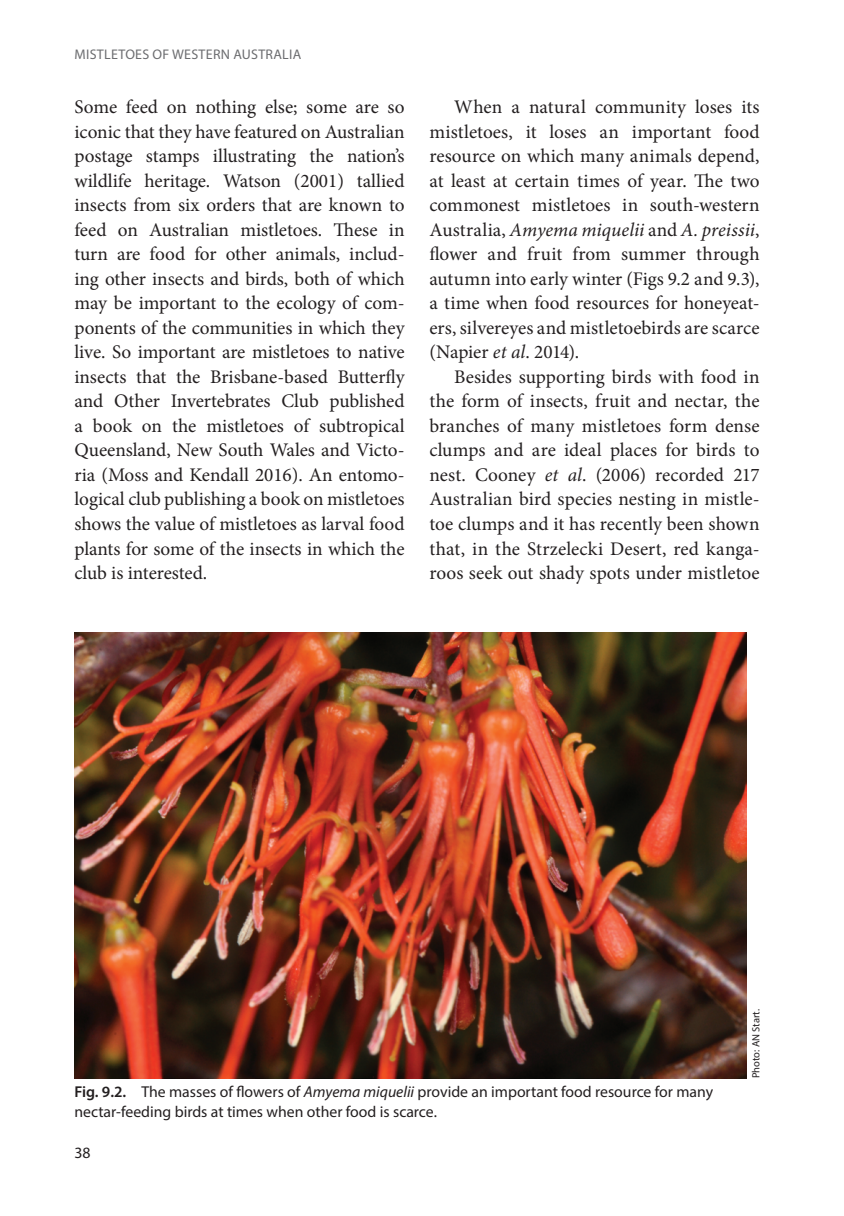
<style>
.page{position:relative;width:844px;height:1216px;background:#fff}
.page>*{position:absolute;margin:0;border:0;box-sizing:border-box;transform-origin:0 0}
.Para{font:19.25px/24.5px "Minion Pro";color:#231f20;text-align:justify}
.FigCap{font:15.75px/19.2px "Myriad Pro";color:#231f20}
.t1{font:14px "Myriad Pro";letter-spacing:.02em;color:#6c6d70}
.A_Photo_Credit{font:10.5px "Myriad Pro";color:#231f20}
.s1{font-style:italic}
.s2{font-weight:600}
</style>
<div class="page">
<img style="left:74px;top:632px;width:672px;height:446px">
<p class="t1" style="left:75px;top:46px;width:228px">MISTLETOES OF WESTERN AUSTRALIA</p>
<p class="Para" style="left:74px;top:95px;width:331px">Some feed on nothing else; some are so iconic that they have featured on Australian postage stamps illustrating the nation’s wildlife heritage. Watson (2001) tallied insects from six orders that are known to feed on Australian mistletoes. These in turn are food for other animals, includ&shy;ing other insects and birds, both of which may be important to the ecology of com&shy;ponents of the communities in which they live. So important are mistletoes to native insects that the Brisbane-based Butterfly and Other Invertebrates Club published a book on the mistletoes of subtropical Queensland, New South Wales and Victo&shy;ria (Moss and Kendall 2016). An entomo&shy;logical club publishing a book on mistletoes shows the value of mistletoes as larval food plants for some of the insects in which the club is interested.</p>
<p class="Para" style="left:429px;top:95px;width:331px;text-indent:25px">When a natural community loses its mistletoes, it loses an important food resource on which many animals depend, at least at certain times of year. The two commonest mistletoes in south-western Australia, <span class="s1">Amyema miquelii</span> and <span class="s1">A. preissii</span>, flower and fruit from summer through autumn into early winter (Figs 9.2 and 9.3), a time when food resources for honeyeat&shy;ers, silvereyes and mistletoebirds are scarce (Napier <span class="s1">et al</span>. 2014).</p>
<p class="Para" style="left:429px;top:364px;width:331px;text-indent:25px">Besides supporting birds with food in the form of insects, fruit and nectar, the branches of many mistletoes form dense clumps and are ideal places for birds to nest. Cooney <span class="s1">et al</span>. (2006) recorded 217<br>Australian bird species nesting in mistle&shy;toe clumps and it has recently been shown that, in the Strzelecki Desert, red kanga&shy;roos seek out shady spots under mistletoe</p>
<p class="FigCap" style="left:74px;top:1082px;width:640px"><span class="s2">Fig. 9.2.</span> The masses of flowers of <span class="s1">Amyema miquelii</span> provide an important food resource for many nectar-feeding birds at times when other food is scarce.</p>
<p class="FigCap" style="left:74px;top:1143px;width:18px">38</p>
<p class="A_Photo_Credit" style="left:749px;top:1078px;width:71px;rotate:-90deg">Photo: AN Start.</p>
</div>
